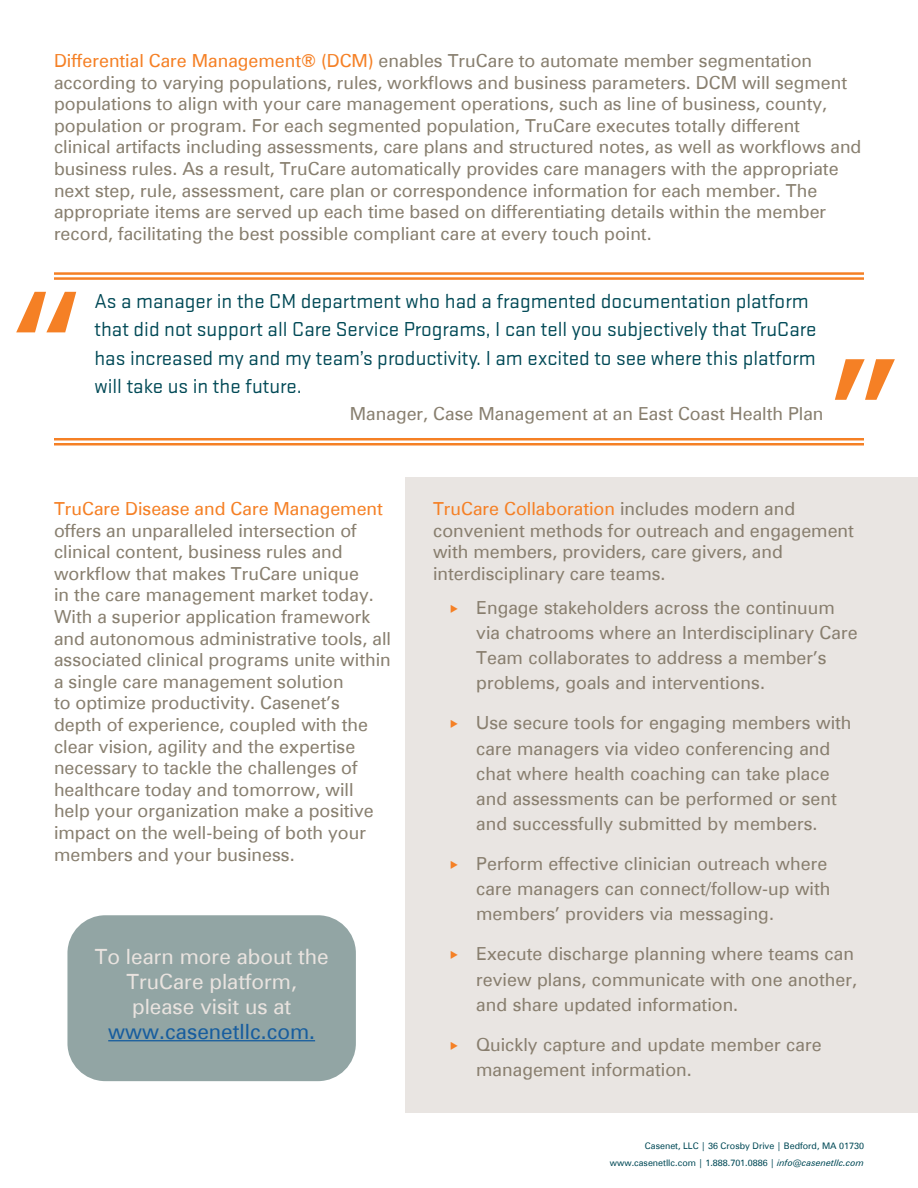
<style>
.page{position:relative;width:918px;height:1188px;background:#fff}
.page>*{position:absolute;margin:0;border:0;box-sizing:border-box;transform-origin:0 0}
.t1{font:21px/28.5px "Stratum 1";color:#004956}
.t2{font:21px/25.2px "Zurich BT";color:#e9e3df;text-align:center}
.t3{font:18px/21.6px "Zurich BT";color:#887f6f}
.t4{font:18px/25.2px "Zurich BT";color:#887e6e}
.t5{font:9px "Zurich BT";color:#004956}
.s1{color:#f58025}
.s2{font-family:"Usual";font-weight:700;font-size:13.35px;color:#f58025}
.s3{color:#175d9e}
.s4{font-style:italic}
</style>
<div class="page">
<div style="left:405px;top:477px;width:513px;height:635px;background:#e9e5e2"></div>
<div style="left:67px;top:915px;width:289px;height:166px;background:#92a5a4;border-radius:38px"></div>
<hr style="left:108px;top:1040px;width:207px;height:1px;background:#175d9e">
<hr style="left:54px;top:443px;width:810px;height:3px;background:#f58025">
<hr style="left:54px;top:438px;width:810px;height:2px;background:#f58025">
<hr style="left:54px;top:277px;width:810px;height:3px;background:#f58025">
<hr style="left:54px;top:272px;width:810px;height:3px;background:#f58025">
<svg style="left:16px;top:292px;width:60px;height:40px"></svg>
<svg style="left:835px;top:359px;width:60px;height:41px"></svg>
<p class="t3" style="left:54px;top:50px;width:809px"><span class="s1">Differential Care Management® (DCM)</span> enables TruCare to automate member segmentation according to varying populations, rules, workflows and business parameters. DCM will segment populations to align with your care management operations, such as line of business, county, population or program. For each segmented population, TruCare executes totally different<br>clinical artifacts including assessments, care plans and structured notes, as well as workflows and business rules. As a result, TruCare automatically provides care managers with the appropriate next step, rule, assessment, care plan or correspondence information for each member. The appropriate items are served up each time based on differentiating details within the member record, facilitating the best possible compliant care at every touch point.</p>
<p class="t1" style="left:94px;top:286px;width:723px">As a manager in the CM department who had a fragmented documentation platform that did not support all Care Service Programs, I can tell you subjectively that TruCare has increased my and my team’s productivity. I am excited to see where this platform will take us in the future.</p>
<p class="t3" style="left:350px;top:403px;width:475px">Manager, Case Management at an East Coast Health Plan</p>
<p class="t3" style="left:54px;top:498px;width:339px"><span class="s1">TruCare Disease and Care Management </span>offers an unparalleled intersection of clinical content, business rules and workflow that makes TruCare unique<br>in the care management market today.<br>With a superior application framework and autonomous administrative tools, all associated clinical programs unite within a single care management solution<br>to optimize productivity. Casenet’s depth of experience, coupled with the clear vision, agility and the expertise necessary to tackle the challenges of healthcare today and tomorrow, will help your organization make a positive impact on the well-being of both your members and your business.</p>
<p class="t4" style="left:433px;top:498px;width:422px;line-height:21.6px"><span class="s1">TruCare Collaboration</span> includes modern and convenient methods for outreach and engagement with members, providers, care givers, and interdisciplinary care teams.</p>
<p class="t4" style="left:476px;top:595px;width:383px;text-indent:-27px"><span class="s2">▶</span> Engage stakeholders across the continuum via chatrooms where an Interdisciplinary Care Team collaborates to address a member’s problems, goals and interventions.</p>
<p class="t4" style="left:476px;top:710px;width:377px;text-indent:-27px"><span class="s2">▶</span> Use secure tools for engaging members with care managers via video conferencing and chat where health coaching can take place and assessments can be performed or sent and successfully submitted by members.</p>
<p class="t4" style="left:476px;top:851px;width:356px;text-indent:-27px"><span class="s2">▶</span> Perform effective clinician outreach where care managers can connect/follow-up with members’ providers via messaging.</p>
<p class="t4" style="left:476px;top:941px;width:382px;text-indent:-27px"><span class="s2">▶</span> Execute discharge planning where teams can review plans, communicate with one another, and share updated information.</p>
<p class="t4" style="left:476px;top:1032px;width:347px;text-indent:-27px"><span class="s2">▶</span> Quickly capture and update member care management information.</p>
<p class="t2" style="left:95px;top:944px;width:235px">To learn more about the<br>TruCare platform, please visit us at <span class="s3">www.casenetllc.com.</span></p>
<p class="t5" style="left:645px;top:1140px;width:221px">Casenet, LLC | 36 Crosby Drive | Bedford, MA 01730</p>
<p class="t5" style="left:610px;top:1157px;width:256px">www.casenetllc.com | 1.888.701.0886 | <span class="s4">info@casenetllc.com</span></p>
</div>
